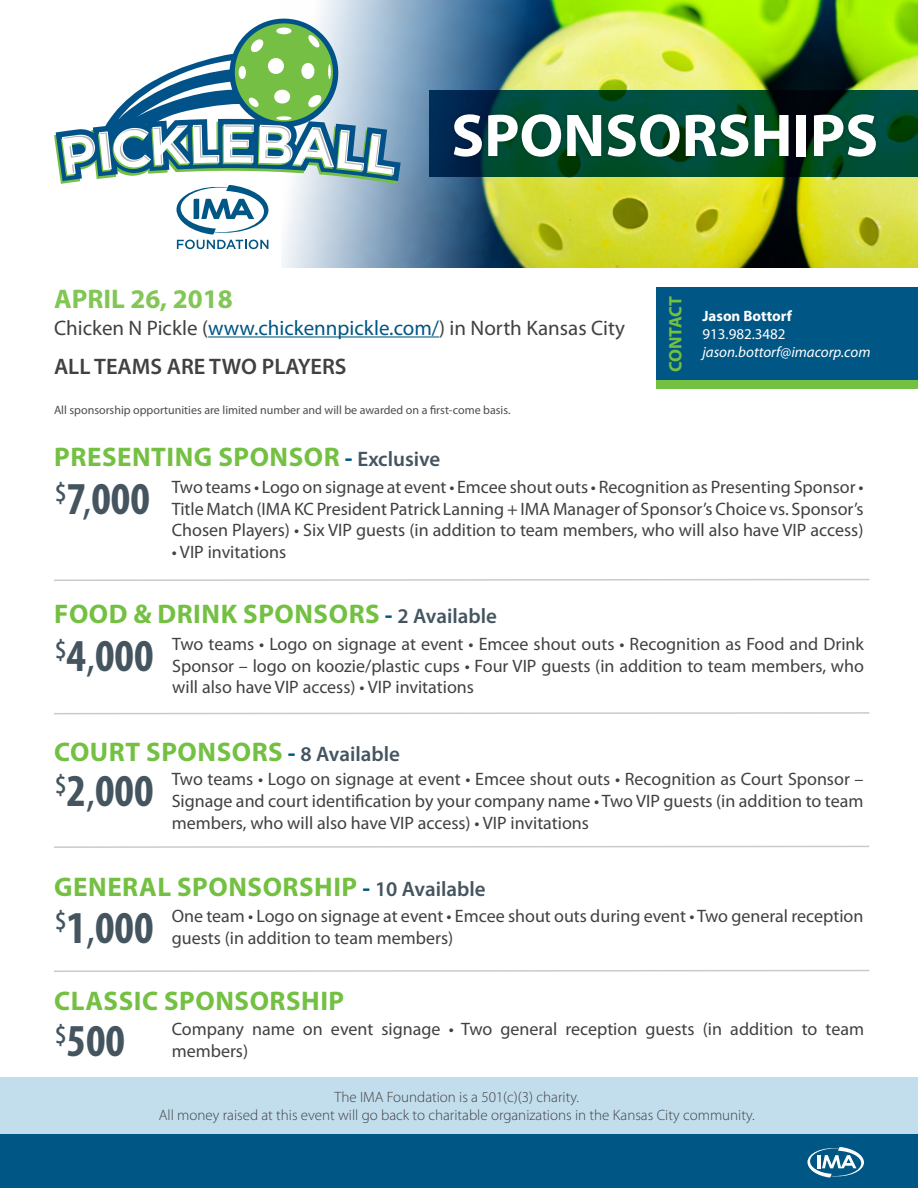
<style>
.page{position:relative;width:918px;height:1188px;background:#fff}
.page>*{position:absolute;margin:0;border:0;box-sizing:border-box;transform-origin:0 0}
.t1{font:700 60.9px "Myriad Pro";color:#fff}
.t2{font:700 condensed 45.9px "Myriad Pro";color:#455560}
.t3{font:700 27px "Myriad Pro";letter-spacing:.02em;color:#74c043}
.t4{font:700 27px "Myriad Pro";color:#82c656}
.t5{font:600 22.5px "Myriad Pro";color:#414042}
.t6{font:21px "Myriad Pro";color:#414042}
.t7{font:18px/21.6px "Myriad Pro";color:#414042;text-align:justify}
.t8{font:700 18px "Myriad Pro";letter-spacing:-.015em;color:#74c043}
.t9{font:300 15px/18px "Myriad Pro";color:#414042;text-align:center}
.t10{font:italic 15px "Myriad Pro";color:#fff}
.t11{font:700 15px "Myriad Pro";color:#fff}
.t12{font:15px "Myriad Pro";color:#fff}
.t13{font:12px "Myriad Pro";color:#4d4d4f}
.s1{color:#005684}
.s2{font-size:24px;color:#005684}
.s3{font-weight:600;font-size:21px;color:#455560}
.s4{font-weight:400}
</style>
<div class="page">
<img style="left:282px;top:0;width:636px;height:268px">
<svg style="left:429px;top:90px;width:489px;height:86px"></svg>
<svg style="left:54px;top:14px;width:347px;height:235px"></svg>
<div style="left:450px;top:111px;width:429px;height:49px;background:#000;opacity:.2"></div>
<div style="left:0;top:1132px;width:918px;height:56px;background:#005684"></div>
<div style="left:0;top:1077px;width:918px;height:57px;background:#c2deed"></div>
<svg style="left:807px;top:1147px;width:57px;height:31px"></svg>
<svg style="left:54px;top:578px;width:816px;height:3px"></svg>
<svg style="left:54px;top:712px;width:816px;height:3px"></svg>
<svg style="left:54px;top:845px;width:816px;height:3px"></svg>
<svg style="left:54px;top:969px;width:816px;height:3px"></svg>
<hr style="left:208px;top:336px;width:231px;height:2px;background:#005684">
<div style="left:657px;top:288px;width:261px;height:92px;background:#005684"></div>
<div style="left:657px;top:380px;width:261px;height:9px;background:#74c043"></div>
<h1 class="t1" style="left:451px;top:96px;width:428px">SPONSORSHIPS</h1>
<h3 class="t4" style="left:54px;top:281px;width:180px">APRIL 26, 2018</h3>
<p class="t6" style="left:54px;top:315px;width:573px">Chicken N Pickle (<span class="s1">www.chickennpickle.com/</span>) in North Kansas City</p>
<p class="t5" style="left:54px;top:352px;width:294px">ALL TEAMS ARE TWO PLAYERS</p>
<p class="t13" style="left:54px;top:403px;width:458px">All sponsorship opportunities are limited number and will be awarded on a first-come basis.</p>
<h3 class="t3" style="left:54px;top:439px;width:388px">PRESENTING SPONSOR <span class="s2">-</span> <span class="s3">Exclusive</span></h3>
<p class="t8" style="left:664px;top:372px;width:78px;rotate:-90deg">CONTACT</p>
<p class="t11" style="left:702px;top:306px;width:91px">Jason Bottorf</p>
<p class="t12" style="left:702px;top:325px;width:85px">913.982.3482</p>
<p class="t10" style="left:702px;top:343px;width:170px">jason.bottorf@imacorp.com</p>
<h2 class="t2" style="left:55px;top:470px;width:96px"><span class="s4">$</span>7<span class="s4">,</span>000</h2>
<p class="t7" style="left:172px;top:476px;width:693px">Two teams • Logo on signage at event • Emcee shout outs • Recognition as Presenting Sponsor • Title Match (IMA KC President Patrick Lanning + IMA Manager of Sponsor’s Choice vs. Sponsor’s Chosen Players) • Six VIP guests (in addition to team members, who will also have VIP access)</p>
<p class="t7" style="left:172px;top:541px;width:116px">• VIP invitations</p>
<h3 class="t3" style="left:54px;top:596px;width:444px">FOOD &amp; DRINK SPONSORS <span class="s2">-</span> <span class="s3">2 Available</span></h3>
<h2 class="t2" style="left:55px;top:627px;width:100px"><span class="s4">$</span>4<span class="s4">,</span>000</h2>
<p class="t7" style="left:172px;top:633px;width:693px">Two teams • Logo on signage at event • Emcee shout outs • Recognition as Food and Drink Sponsor – logo on koozie/plastic cups • Four VIP guests (in addition to team members, who will also have VIP access) • VIP invitations</p>
<h3 class="t3" style="left:54px;top:734px;width:347px">COURT SPONSORS <span class="s2">-</span> <span class="s3">8 Available</span></h3>
<h2 class="t2" style="left:55px;top:762px;width:100px"><span class="s4">$</span>2<span class="s4">,</span>000</h2>
<p class="t7" style="left:172px;top:768px;width:693px">Two teams • Logo on signage at event • Emcee shout outs • Recognition as Court Sponsor – Signage and court identification by your company name • Two VIP guests (in addition to team members, who will also have VIP access) • VIP invitations</p>
<h3 class="t3" style="left:54px;top:869px;width:433px">GENERAL SPONSORSHIP <span class="s2">-</span> <span class="s3">10 Available</span></h3>
<h2 class="t2" style="left:55px;top:899px;width:100px"><span class="s4">$</span>1<span class="s4">,</span>000</h2>
<p class="t7" style="left:172px;top:905px;width:693px">One team • Logo on signage at event • Emcee shout outs during event • Two general reception guests (in addition to team members)</p>
<h3 class="t3" style="left:54px;top:983px;width:292px">CLASSIC SPONSORSHIP</h3>
<h2 class="t2" style="left:55px;top:1012px;width:71px"><span class="s4">$</span>500</h2>
<p class="t7" style="left:172px;top:1018px;width:694px">Company name on event signage • Two general reception guests (in addition to team members)</p>
<p class="t9" style="left:159px;top:1088px;width:598px">The IMA Foundation is a 501(c)(3) charity.<br>All money raised at this event will go back to charitable organizations in the Kansas City community.</p>
</div>
